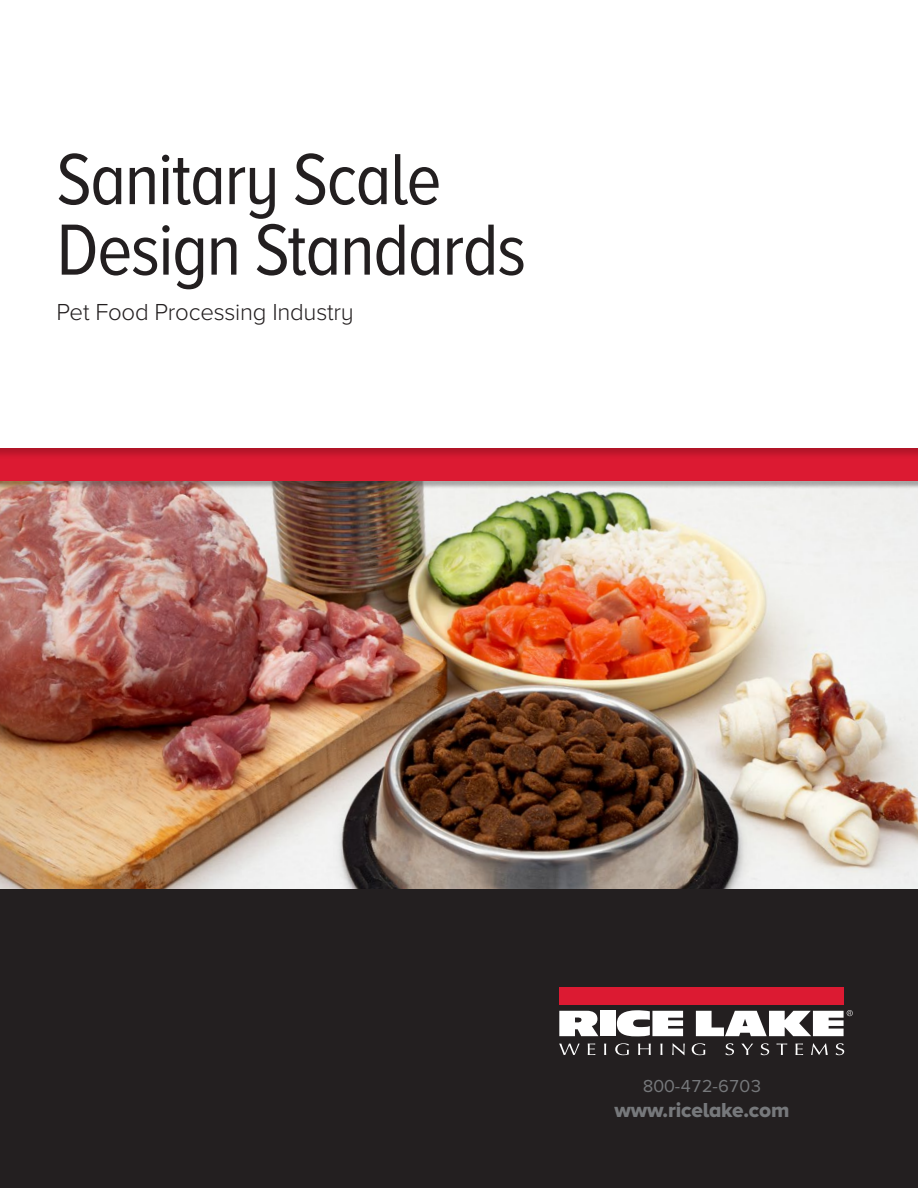
<style>
.page{position:relative;width:918px;height:1188px;background:#fff}
.page>*{position:absolute;margin:0;border:0;box-sizing:border-box;transform-origin:0 0}
.Product_Name__Light{font:75px/70.5px "Proxima Nova A Cond";letter-spacing:-.02em;color:#231f20}
.SubHeadline__Light_F{font:300 24px "Proxima Nova A";letter-spacing:-.01em;color:#231f20}
.t1{font:21px "Proxima Nova A Extrabld";letter-spacing:-.01em;color:#76787b}
.t2{font:18px "Proxima Nova A";color:#76787b}
</style>
<div class="page">
<img style="left:0;top:489px;width:918px;height:400px">
<div style="left:0;top:889px;width:918px;height:299px;background:#231f20"></div>
<div style="left:0;top:449px;width:918px;height:40px;background:#231f20;opacity:.35"></div>
<div style="left:0;top:448px;width:918px;height:36px;background:#231f20;opacity:.23"></div>
<div style="left:559px;top:987px;width:285px;height:18px;background:#dc1a32"></div>
<svg style="left:559px;top:1011px;width:39px;height:25px"></svg>
<div style="left:600px;top:1011px;width:15px;height:25px;background:#fff"></div>
<svg style="left:617px;top:1010px;width:66px;height:27px"></svg>
<svg style="left:559px;top:1044px;width:21px;height:11px"></svg>
<svg style="left:588px;top:1044px;width:7px;height:11px"></svg>
<svg style="left:604px;top:1044px;width:2px;height:11px"></svg>
<svg style="left:615px;top:1043px;width:14px;height:12px"></svg>
<svg style="left:638px;top:1044px;width:13px;height:11px"></svg>
<svg style="left:660px;top:1044px;width:3px;height:11px"></svg>
<svg style="left:672px;top:1043px;width:13px;height:12px"></svg>
<svg style="left:692px;top:1043px;width:13px;height:12px"></svg>
<svg style="left:725px;top:1043px;width:9px;height:12px"></svg>
<svg style="left:741px;top:1044px;width:12px;height:11px"></svg>
<svg style="left:761px;top:1043px;width:8px;height:12px"></svg>
<svg style="left:776px;top:1044px;width:11px;height:11px"></svg>
<svg style="left:796px;top:1044px;width:7px;height:11px"></svg>
<svg style="left:811px;top:1043px;width:17px;height:12px"></svg>
<svg style="left:836px;top:1043px;width:8px;height:12px"></svg>
<svg style="left:696px;top:1010px;width:157px;height:26px"></svg>
<p class="Product_Name__Light" style="left:56px;top:141px;width:471px">Sanitary Scale<br>Design Standards</p>
<p class="SubHeadline__Light_F" style="left:56px;top:295px;width:299px">Pet Food Processing Industry</p>
<p class="t2" style="left:643px;top:1073px;width:120px">800-472-6703</p>
<p class="t1" style="left:614px;top:1095px;width:177px">www.ricelake.com</p>
</div>
